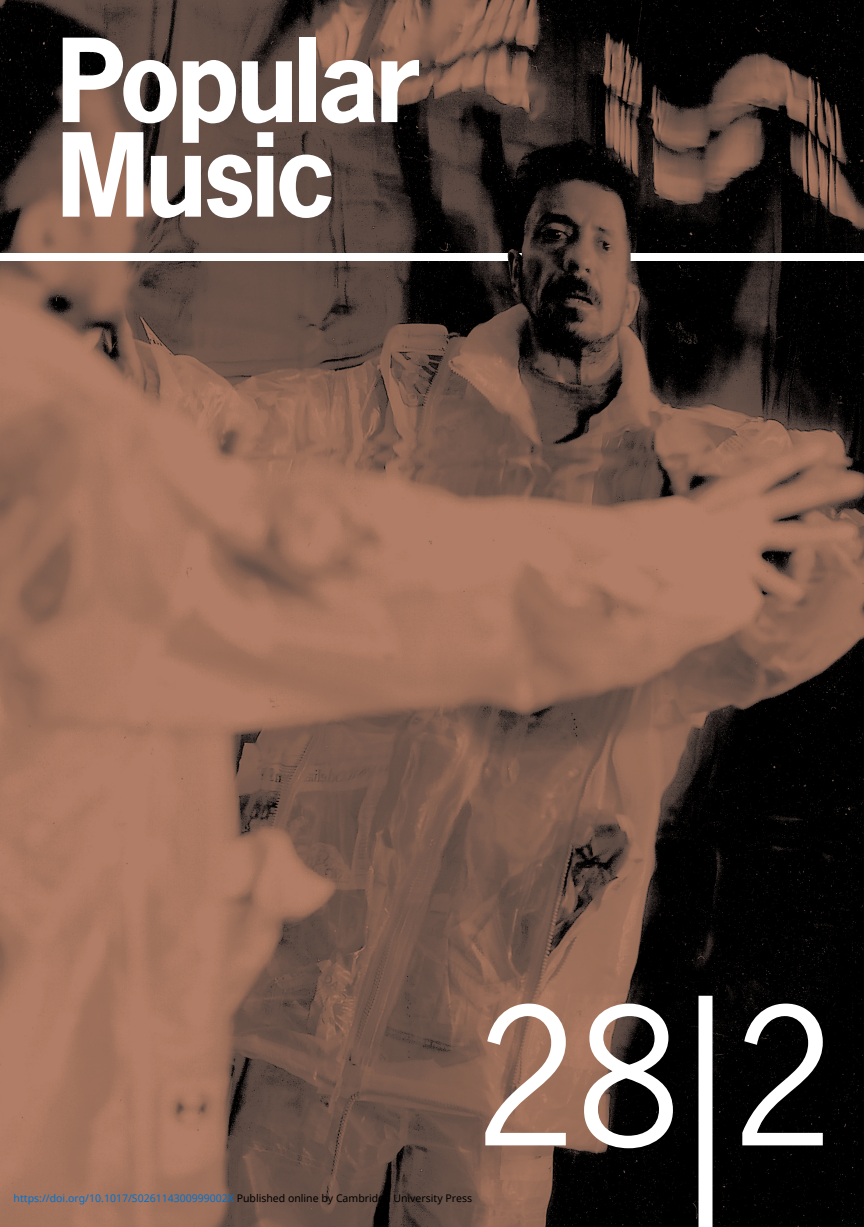
<style>
.page{position:relative;width:864px;height:1227px;background:#fff}
.page>*{position:absolute;margin:0;border:0;box-sizing:border-box;transform-origin:0 0}
.t1{font:178.5px "News Gothic";color:#fff}
.t2{font:700 108.5px/94.5px "News Gothic";letter-spacing:-.035em;color:#fff}
.t3{font:10.5px "Noto Sans";color:#0172cf}
.s1{color:#000}
</style>
<div class="page">
<img style="left:0;top:0;width:864px;height:1226px">
<div style="left:0;top:253px;width:864px;height:8px;background:#fff"></div>
<div style="left:698px;top:995px;width:14px;height:231px;background:#fff"></div>
<img style="left:508px;top:238px;width:127px;height:35px">
<h2 class="t2" style="left:57px;top:43px;width:365px">Popular<br>Music</h2>
<h1 class="t1" style="left:474px;top:1006px;width:361px">28 2</h1>
<p class="t3" style="left:14px;top:1190px;width:460px">https://doi.org/10.1017/S026114300999002X <span class="s1">Published online by Cambridge University Press</span></p>
</div>
